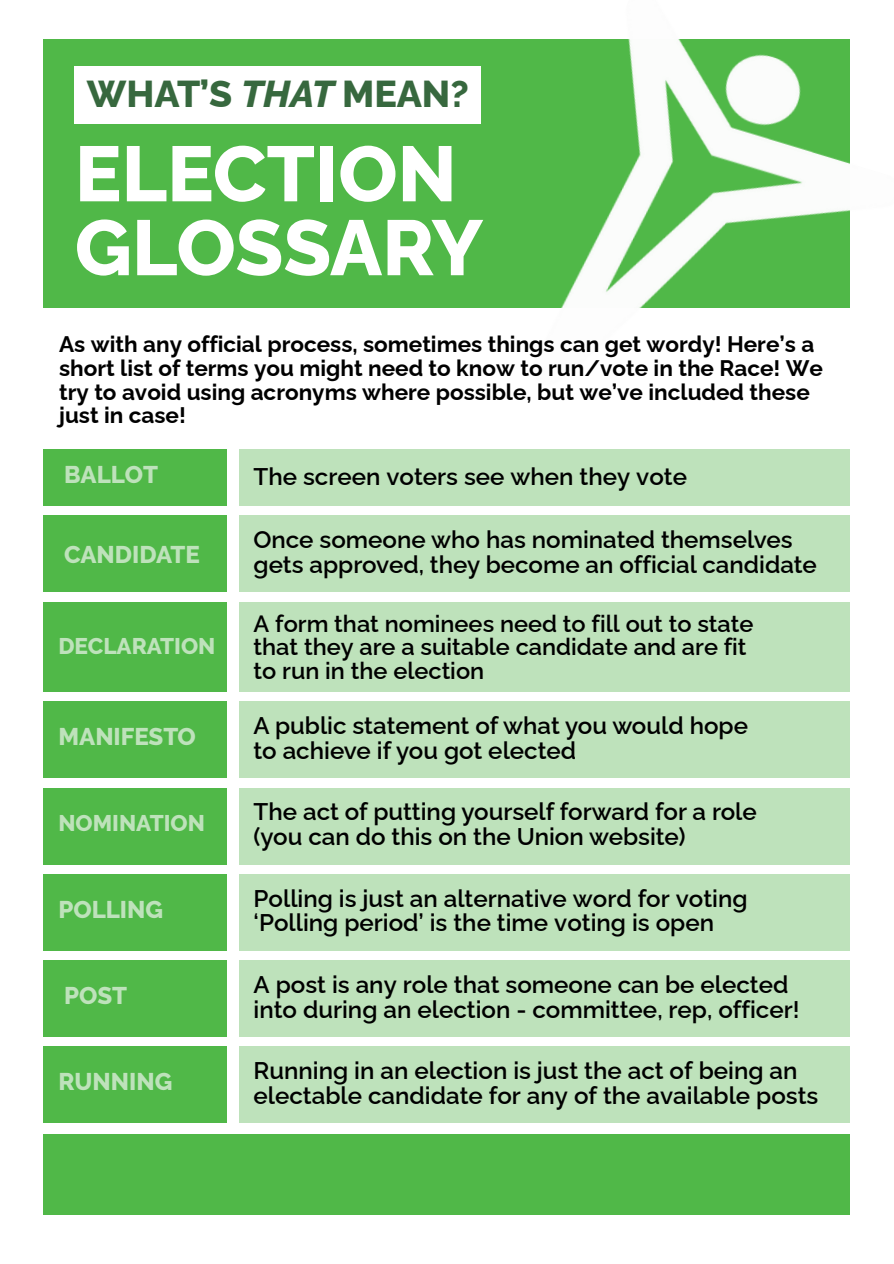
<style>
.page{position:relative;width:894px;height:1264px;background:#fff}
.page>*{position:absolute;margin:0;border:0;box-sizing:border-box;transform-origin:0 0}
.t1{font:800 77.85px/73.8px "Raleway";color:#fff}
.t2{font:800 37.5px "Raleway";color:#37683e}
.t3{font:600 24.15px/24.8px "Raleway";color:#000}
.t4{font:800 24.15px "Raleway";color:#bee2bb}
.t5{font:600 23.55px "Raleway";color:#000}
.t6{font:800 22.65px "Raleway";color:#bee2bb}
.t7{font:700 22.5px/23.7px "Raleway";color:#000}
.s1{font-style:italic}
</style>
<div class="page">
<div style="left:43px;top:40px;width:806px;height:268px;background:#50b848"></div>
<img style="left:515px;top:39px;width:335px;height:431px">
<div style="left:75px;top:66px;width:406px;height:58px;background:#fff"></div>
<div style="left:43px;top:1133px;width:806px;height:81px;background:#50b848"></div>
<div style="left:43px;top:602px;width:184px;height:89px;background:#50b848"></div>
<div style="left:239px;top:602px;width:611px;height:89px;background:#bee2bb"></div>
<div style="left:43px;top:449px;width:184px;height:57px;background:#50b848"></div>
<div style="left:239px;top:449px;width:610px;height:57px;background:#bee2bb"></div>
<div style="left:43px;top:701px;width:184px;height:76px;background:#50b848"></div>
<div style="left:239px;top:701px;width:611px;height:76px;background:#bee2bb"></div>
<div style="left:43px;top:516px;width:184px;height:76px;background:#50b848"></div>
<div style="left:239px;top:516px;width:611px;height:76px;background:#bee2bb"></div>
<div style="left:43px;top:788px;width:184px;height:76px;background:#50b848"></div>
<div style="left:239px;top:788px;width:611px;height:76px;background:#bee2bb"></div>
<div style="left:43px;top:874px;width:184px;height:76px;background:#50b848"></div>
<div style="left:239px;top:874px;width:611px;height:76px;background:#bee2bb"></div>
<div style="left:43px;top:960px;width:184px;height:76px;background:#50b848"></div>
<div style="left:239px;top:960px;width:611px;height:76px;background:#bee2bb"></div>
<div style="left:43px;top:1046px;width:184px;height:76px;background:#50b848"></div>
<div style="left:239px;top:1046px;width:611px;height:76px;background:#bee2bb"></div>
<h2 class="t2" style="left:87px;top:72px;width:383px">WHAT’S <span class="s1">THAT</span> MEAN?</h2>
<p class="t1" style="left:75px;top:137px;width:409px">ELECTION<br>GLOSSARY</p>
<h1 class="t7" style="left:59px;top:332px;width:765px">As with any official process, sometimes things can get wordy! Here’s a short list of terms you might need to know to run/vote in the Race! We try to avoid using acronyms where possible, but we’ve included these just in case!</h1>
<h3 class="t4" style="left:64px;top:460px;width:96px">BALLOT</h3>
<p class="t3" style="left:253px;top:464px;width:435px">The screen voters see when they vote</p>
<p class="t4" style="left:64px;top:540px;width:137px">CANDIDATE</p>
<h3 class="t6" style="left:58px;top:633px;width:158px">DECLARATION</h3>
<p class="t4" style="left:58px;top:721px;width:139px">MANIFESTO</p>
<p class="t6" style="left:58px;top:810px;width:148px">NOMINATION</p>
<p class="t4" style="left:58px;top:895px;width:106px">POLLING</p>
<h3 class="t4" style="left:64px;top:981px;width:64px">POST</h3>
<h3 class="t4" style="left:58px;top:1067px;width:115px">RUNNING</h3>
<h3 class="t3" style="left:253px;top:527px;width:564px">Once someone who has nominated themselves gets approved, they become an official candidate</h3>
<p class="t5" style="left:253px;top:609px;width:501px">A form that nominees need to fill out to state</p>
<h3 class="t5" style="left:253px;top:633px;width:494px">that they are a suitable candidate and are fit</h3>
<p class="t5" style="left:253px;top:657px;width:232px">to run in the election</p>
<p class="t3" style="left:253px;top:713px;width:496px">A public statement of what you would hope</p>
<p class="t3" style="left:253px;top:738px;width:324px">to achieve if you got elected</p>
<p class="t3" style="left:253px;top:799px;width:504px">The act of putting yourself forward for a role</p>
<h3 class="t3" style="left:253px;top:824px;width:433px">(you can do this on the Union website)</h3>
<p class="t3" style="left:253px;top:885px;width:495px">Polling is just an alternative word for voting</p>
<h3 class="t3" style="left:253px;top:910px;width:462px">‘Polling period’ is the time voting is open</h3>
<p class="t3" style="left:253px;top:972px;width:547px">A post is any role that someone can be elected into during an election - committee, rep, officer!</p>
<p class="t3" style="left:253px;top:1058px;width:566px">Running in an election is just the act of being an electable candidate for any of the available posts</p>
</div>
